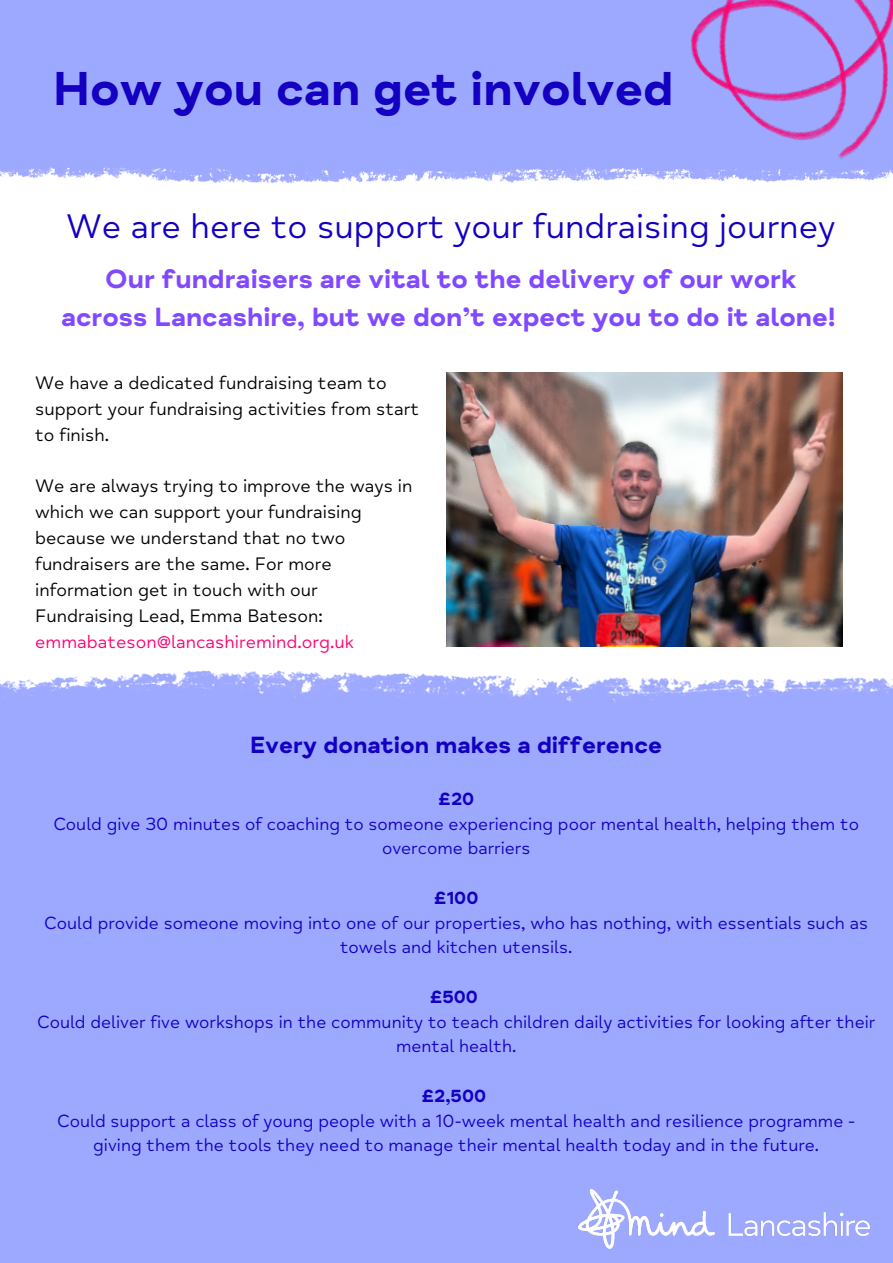
<style>
.page{position:relative;width:893px;height:1263px;background:#fff}
.page>*{position:absolute;margin:0;border:0;box-sizing:border-box;transform-origin:0 0}
.t1{font:700 48.75px "Mind Meridian";color:#1300c1}
.t2{font:34.95px "Mind Meridian";color:#1300c1}
.t3{font:700 27px/37.7px "Mind Meridian";color:#8149ff;text-align:center}
.t4{font:700 24px "Mind Meridian";color:#1300c1}
.t5{font:18.52px/25.9px "Mind Meridian";color:#000}
.t6{font:18.52px "Mind Meridian";color:#ff0071}
.t7{font:18px/24.8px "Mind Meridian";color:#1300c1;text-align:center}
.t8{font:700 18px "Mind Meridian";color:#1300c1}
</style>
<div class="page">
<div style="left:0;top:0;width:653px;height:184px;background:#9da8ff"></div>
<div style="left:0;top:670px;width:893px;height:593px;background:#9da8ff"></div>
<img style="left:578px;top:1189px;width:291px;height:59px">
<img style="left:653px;top:0;width:240px;height:182px">
<img style="left:446px;top:372px;width:396px;height:275px">
<h1 class="t1" style="left:53px;top:59px;width:622px">How you can get involved</h1>
<h2 class="t2" style="left:66px;top:205px;width:771px">We are here to support your fundraising journey</h2>
<h3 class="t3" style="left:61px;top:260px;width:776px">Our fundraisers are vital to the delivery of our work across Lancashire, but we don’t expect you to do it alone!</h3>
<p class="t5" style="left:35px;top:370px;width:385px">We have a dedicated fundraising team to support your fundraising activities from start to finish.</p>
<p class="t5" style="left:35px;top:473px;width:379px">We are always trying to improve the ways in which we can support your fundraising because we understand that no two fundraisers are the same. For more information get in touch with our Fundraising Lead, Emma Bateson:</p>
<p class="t6" style="left:35px;top:630px;width:320px">emmabateson@lancashiremind.org.uk</p>
<h3 class="t4" style="left:250px;top:730px;width:413px">Every donation makes a difference</h3>
<p class="t8" style="left:438px;top:788px;width:37px">£20</p>
<p class="t7" style="left:53px;top:811px;width:807px">Could give 30 minutes of coaching to someone experiencing poor mental health, helping them to overcome barriers</p>
<p class="t8" style="left:434px;top:887px;width:46px">£100</p>
<p class="t7" style="left:44px;top:910px;width:825px">Could provide someone moving into one of our properties, who has nothing, with essentials such as towels and kitchen utensils.</p>
<p class="t8" style="left:430px;top:986px;width:50px">£500</p>
<p class="t7" style="left:37px;top:1009px;width:839px">Could deliver five workshops in the community to teach children daily activities for looking after their mental health.</p>
<p class="t8" style="left:421px;top:1085px;width:66px">£2,500</p>
<p class="t7" style="left:57px;top:1108px;width:799px">Could support a class of young people with a 10-week mental health and resilience programme - giving them the tools they need to manage their mental health today and in the future.</p>
</div>
